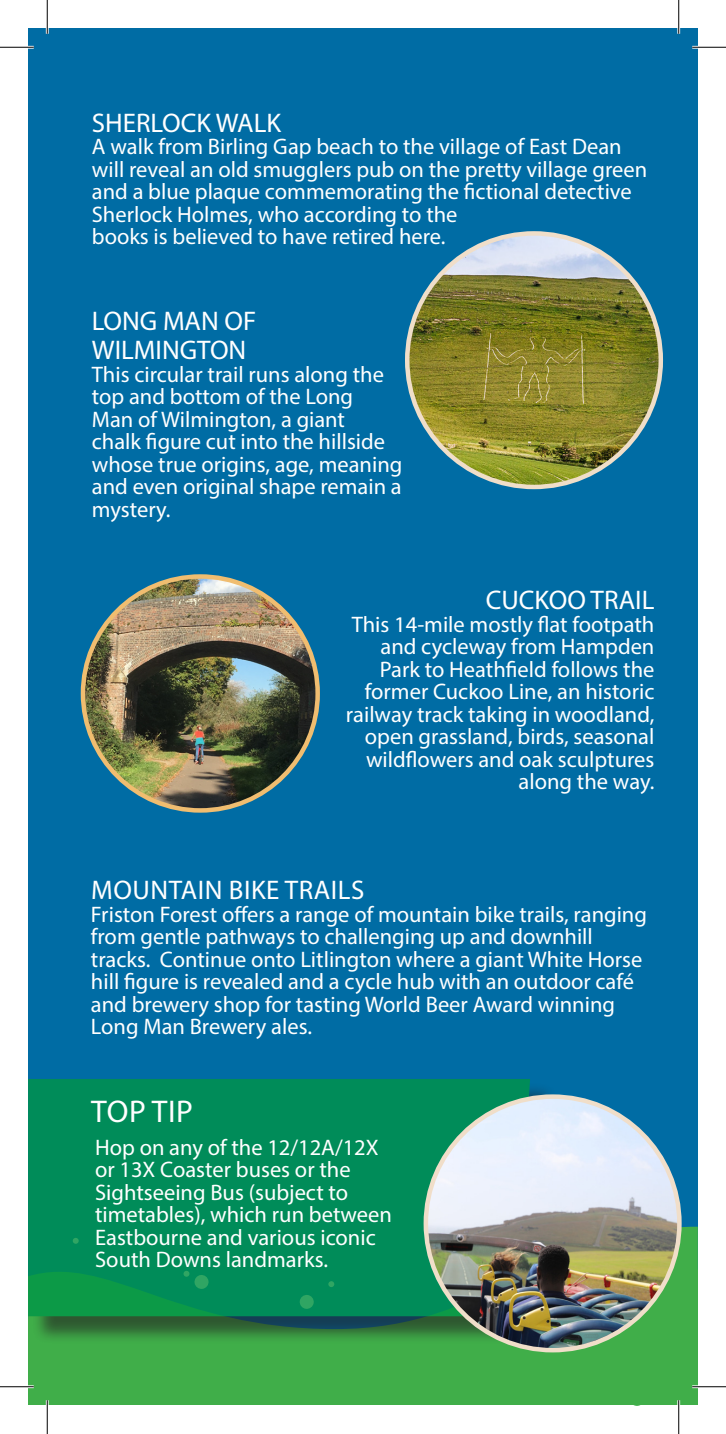
<style>
.page{position:relative;width:726px;height:1434px;background:#fff}
.page>*{position:absolute;margin:0;border:0;box-sizing:border-box;transform-origin:0 0}
.t1{font:31.5px "Myriad Pro";letter-spacing:.02em;color:#fff}
.t2{font:27px/29.2px "Myriad Pro";color:#fff}
.t3{font:27px "Myriad Pro";letter-spacing:.02em;color:#fff}
.t4{font:22.5px/22.5px "Myriad Pro";color:#fff}
</style>
<div class="page">
<div style="left:28px;top:28px;width:670px;height:1368px;background:#006ca4"></div>
<div style="left:28px;top:1338px;width:670px;height:67px;background:#40ae49"></div>
<div style="left:172px;top:1347px;width:15px;height:15px;background:#40ae49;border-radius:50%"></div>
<div style="left:83px;top:1380px;width:15px;height:16px;background:#40ae49;border-radius:50%"></div>
<div style="left:42px;top:1354px;width:15px;height:15px;background:#40ae49;border-radius:50%"></div>
<div style="left:196px;top:1383px;width:15px;height:15px;background:#40ae49;border-radius:50%"></div>
<div style="left:272px;top:1362px;width:16px;height:15px;background:#40ae49;border-radius:50%"></div>
<div style="left:318px;top:1355px;width:15px;height:15px;background:#40ae49;border-radius:50%"></div>
<div style="left:472px;top:1380px;width:15px;height:16px;background:#40ae49;border-radius:50%"></div>
<svg style="left:540px;top:1338px;width:15px;height:16px"></svg>
<div style="left:556px;top:1356px;width:16px;height:16px;background:#40ae49;border-radius:50%"></div>
<svg style="left:419px;top:1352px;width:21px;height:16px"></svg>
<svg style="left:453px;top:1357px;width:20px;height:15px"></svg>
<svg style="left:629px;top:1391px;width:16px;height:15px"></svg>
<div style="left:607px;top:1364px;width:15px;height:15px;background:#40ae49;border-radius:50%"></div>
<div style="left:662px;top:1383px;width:16px;height:15px;background:#40ae49;border-radius:50%"></div>
<div style="left:636px;top:1360px;width:15px;height:15px;background:#40ae49;border-radius:50%"></div>
<div style="left:670px;top:1314px;width:15px;height:15px;background:#40ae49;border-radius:50%"></div>
<svg style="left:564px;top:1387px;width:35px;height:18px"></svg>
<svg style="left:487px;top:1350px;width:35px;height:19px"></svg>
<svg style="left:668px;top:1347px;width:30px;height:34px"></svg>
<svg style="left:374px;top:1375px;width:50px;height:30px"></svg>
<svg style="left:308px;top:1380px;width:53px;height:25px"></svg>
<svg style="left:519px;top:1391px;width:34px;height:14px"></svg>
<svg style="left:220px;top:1354px;width:35px;height:35px"></svg>
<svg style="left:151px;top:1387px;width:35px;height:18px"></svg>
<div style="left:122px;top:1334px;width:35px;height:35px;background:#40ae49;border-radius:50%"></div>
<svg style="left:28px;top:1379px;width:35px;height:26px"></svg>
<img style="left:407px;top:233px;width:254px;height:254px;border-radius:127px">
<img style="left:83px;top:576px;width:235px;height:234px;border-radius:117px">
<div style="left:31px;top:1082px;width:526px;height:262px;background:#231f20;opacity:.75"></div>
<div style="left:28px;top:1079px;width:502px;height:237px;background:#008c59"></div>
<img style="left:426px;top:1097px;width:253px;height:253px">
<hr style="left:0;top:46px;width:34px;height:3px;background:#fff">
<hr style="left:692px;top:46px;width:34px;height:3px;background:#fff">
<hr style="left:0;top:1385px;width:34px;height:3px;background:#fff">
<hr style="left:692px;top:1385px;width:34px;height:3px;background:#fff">
<hr style="left:46px;top:0;width:3px;height:34px;background:#fff">
<hr style="left:46px;top:1400px;width:3px;height:34px;background:#fff">
<hr style="left:677px;top:0;width:3px;height:34px;background:#fff">
<hr style="left:677px;top:1400px;width:3px;height:34px;background:#fff">
<hr style="left:0;top:47px;width:34px;height:1px;background:#000">
<hr style="left:692px;top:47px;width:34px;height:1px;background:#000">
<hr style="left:0;top:1386px;width:34px;height:1px;background:#000">
<hr style="left:692px;top:1386px;width:34px;height:1px;background:#000">
<hr style="left:47px;top:0;width:1px;height:34px;background:#000">
<hr style="left:47px;top:1400px;width:1px;height:34px;background:#000">
<hr style="left:678px;top:0;width:1px;height:34px;background:#000">
<hr style="left:678px;top:1400px;width:1px;height:34px;background:#000">
<p class="t2" style="left:92px;top:108px;width:191px">SHERLOCK WALK</p>
<p class="t4" style="left:92px;top:135px;width:557px">A walk from Birling Gap beach to the village of East Dean will reveal an old smugglers pub on the pretty village green and a blue plaque commemorating the fictional detective Sherlock Holmes, who according to the<br>books is believed to have retired here.</p>
<p class="t2" style="left:92px;top:306px;width:166px">LONG MAN OF<br>WILMINGTON</p>
<p class="t4" style="left:92px;top:362px;width:312px">This circular trail runs along the top and bottom of the Long<br>Man of Wilmington, a giant<br>chalk figure cut into the hillside whose true origins, age, meaning and even original shape remain a mystery.</p>
<p class="t2" style="left:486px;top:585px;width:170px">CUCKOO TRAIL</p>
<p class="t4" style="left:346px;top:613px;width:310px;text-align:right">This 14-mile mostly flat footpath and cycleway from Hampden<br>Park to Heathfield follows the former Cuckoo Line, an historic railway track taking in woodland, open grassland, birds, seasonal wildflowers and oak sculptures along the way.</p>
<p class="t3" style="left:91px;top:874px;width:275px">MOUNTAIN BIKE TRAILS</p>
<p class="t4" style="left:91px;top:903px;width:557px">Friston Forest offers a range of mountain bike trails, ranging from gentle pathways to challenging up and downhill tracks. Continue onto Litlington where a giant White Horse hill figure is revealed and a cycle hub with an outdoor café and brewery shop for tasting World Beer Award winning Long Man Brewery ales.</p>
<p class="t1" style="left:91px;top:1092px;width:103px">TOP TIP</p>
<p class="t4" style="left:95px;top:1136px;width:298px">Hop on any of the 12/12A/12X or 13X Coaster buses or the<br>Sightseeing Bus (subject to timetables), which run between<br>Eastbourne and various iconic<br>South Downs landmarks.</p>
</div>
